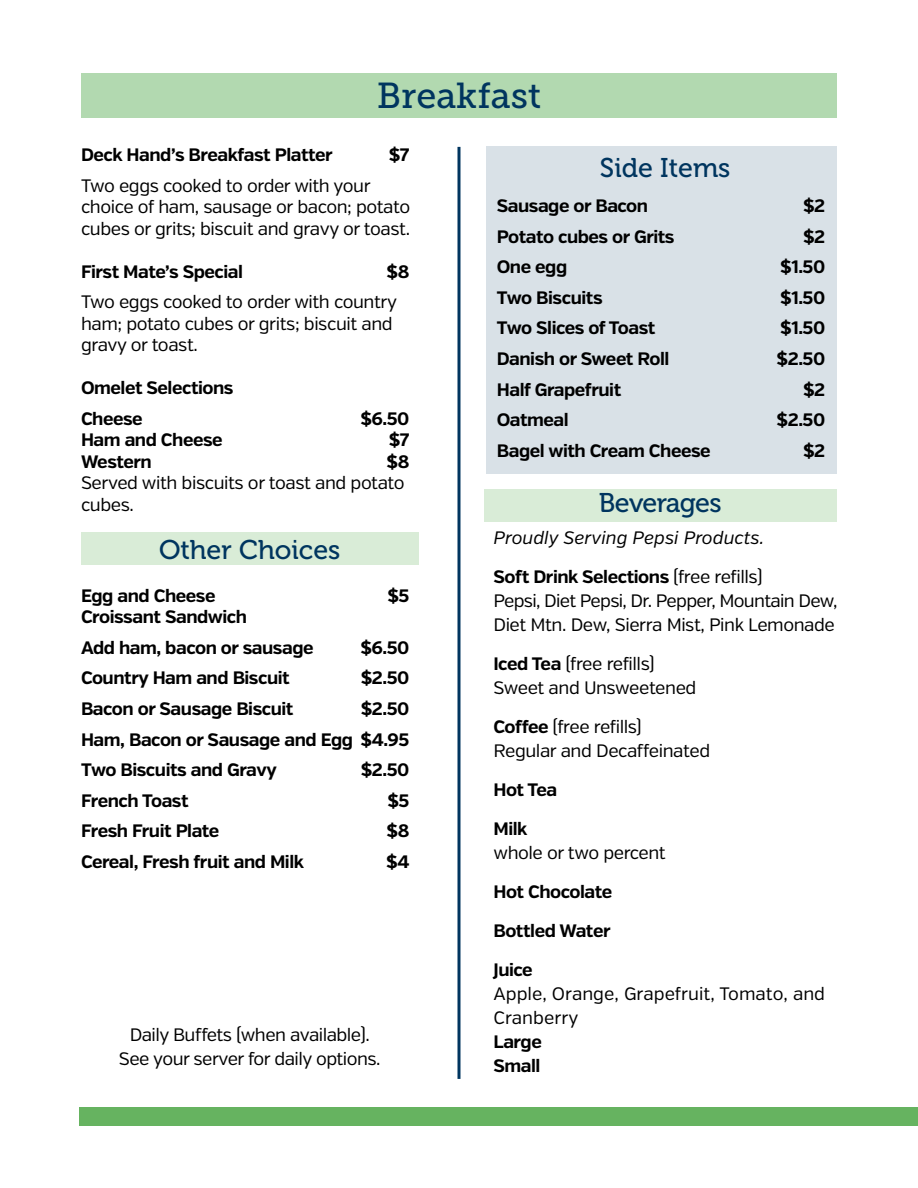
<style>
.page{position:relative;width:918px;height:1188px;background:#fff}
.page>*{position:absolute;margin:0;border:0;box-sizing:border-box;transform-origin:0 0}
.t1{font:36px "Museo Slab 500";color:#00355f}
.t2{font:27px "Museo 500";color:#00355f}
.t3{font:27px "Museo 500";letter-spacing:-.025em;color:#00355f}
.t4{font:700 18px/30.6px "Verb";letter-spacing:-.025em;color:#000}
.t5{font:18px/21.6px "Verb";letter-spacing:-.025em;color:#000}
.t6{font:italic 18px/39px "Verb";color:#000}
.t7{font:18px/24px "Verb";color:#000}
.s1{font-weight:700;font-style:normal}
.s2{font-style:normal}
.s3{font-weight:700}
</style>
<div class="page">
<div style="left:486px;top:146px;width:351px;height:327px;background:#d9e1e7"></div>
<div style="left:81px;top:73px;width:756px;height:45px;background:#b2d9b0"></div>
<div style="left:81px;top:533px;width:337px;height:32px;background:#d9ecd7"></div>
<div style="left:485px;top:489px;width:352px;height:32px;background:#d9ecd7"></div>
<hr style="left:457px;top:147px;width:3px;height:932px;background:#00355f">
<div style="left:80px;top:1107px;width:838px;height:19px;background:#66b360"></div>
<h1 class="t1" style="left:377px;top:76px;width:166px">Breakfast</h1>
<p class="t4" style="left:81px;top:140px;width:253px">Deck Hand’s Breakfast Platter</p>
<p class="t4" style="left:389px;top:140px;width:22px">$7</p>
<p class="t5" style="left:81px;top:175px;width:331px">Two eggs cooked to order with your choice of ham, sausage or bacon; potato cubes or grits; biscuit and gravy or toast.</p>
<p class="t4" style="left:81px;top:256px;width:164px">First Mate’s Special</p>
<p class="t4" style="left:387px;top:256px;width:24px">$8</p>
<p class="t5" style="left:81px;top:291px;width:318px">Two eggs cooked to order with country ham; potato cubes or grits; biscuit and gravy or toast.</p>
<p class="t4" style="left:81px;top:373px;width:154px">Omelet Selections<br>Cheese</p>
<p class="t4" style="left:360px;top:403px;width:51px">$6.50</p>
<p class="t4" style="left:81px;top:425px;width:143px">Ham and Cheese</p>
<p class="t4" style="left:389px;top:425px;width:22px">$7</p>
<p class="t4" style="left:81px;top:447px;width:72px">Western</p>
<p class="t4" style="left:387px;top:447px;width:24px">$8</p>
<p class="t5" style="left:81px;top:473px;width:325px">Served with biscuits or toast and potato cubes.</p>
<h2 class="t2" style="left:159px;top:535px;width:183px">Other Choices</h2>
<p class="t4" style="left:81px;top:580px;width:136px">Egg and Cheese</p>
<p class="t4" style="left:387px;top:580px;width:24px">$5</p>
<p class="t4" style="left:81px;top:602px;width:234px">Croissant Sandwich<br>Add ham, bacon or sausage</p>
<p class="t4" style="left:360px;top:633px;width:51px">$6.50</p>
<p class="t4" style="left:81px;top:663px;width:210px">Country Ham and Biscuit</p>
<p class="t4" style="left:361px;top:663px;width:50px">$2.50</p>
<p class="t4" style="left:81px;top:694px;width:214px">Bacon or Sausage Biscuit</p>
<p class="t4" style="left:81px;top:694px;width:330px;text-align:justify;text-indent:280px">$2.50<br>Ham, Bacon or Sausage and Egg $4.95<br>Two Biscuits and Gravy</p>
<p class="t4" style="left:361px;top:755px;width:50px">$2.50</p>
<p class="t4" style="left:81px;top:786px;width:109px">French Toast</p>
<p class="t4" style="left:387px;top:786px;width:24px">$5</p>
<p class="t4" style="left:81px;top:816px;width:140px">Fresh Fruit Plate</p>
<p class="t4" style="left:387px;top:816px;width:24px">$8</p>
<p class="t4" style="left:81px;top:847px;width:225px">Cereal, Fresh fruit and Milk</p>
<p class="t4" style="left:386px;top:847px;width:25px">$4</p>
<p class="t5" style="left:119px;top:1023px;width:263px;line-height:24px;text-align:center">Daily Buffets (when available).<br>See your server for daily options.</p>
<h2 class="t2" style="left:600px;top:153px;width:132px">Side Items</h2>
<p class="t4" style="left:497px;top:191px;width:153px">Sausage or Bacon</p>
<p class="t4" style="left:803px;top:191px;width:24px">$2</p>
<p class="t4" style="left:497px;top:221px;width:179px">Potato cubes or Grits</p>
<p class="t4" style="left:803px;top:221px;width:24px">$2</p>
<p class="t4" style="left:497px;top:252px;width:72px">One egg</p>
<p class="t4" style="left:780px;top:252px;width:47px">$1.50</p>
<p class="t4" style="left:497px;top:283px;width:107px">Two Biscuits</p>
<p class="t4" style="left:780px;top:283px;width:47px">$1.50</p>
<p class="t4" style="left:497px;top:313px;width:160px">Two Slices of Toast</p>
<p class="t4" style="left:780px;top:313px;width:47px">$1.50</p>
<p class="t4" style="left:497px;top:344px;width:174px">Danish or Sweet Roll</p>
<p class="t4" style="left:777px;top:344px;width:50px">$2.50</p>
<p class="t4" style="left:497px;top:374px;width:126px">Half Grapefruit</p>
<p class="t4" style="left:803px;top:374px;width:24px">$2</p>
<p class="t4" style="left:497px;top:405px;width:74px">Oatmeal</p>
<p class="t4" style="left:777px;top:405px;width:50px">$2.50</p>
<p class="t4" style="left:497px;top:436px;width:215px">Bagel with Cream Cheese</p>
<p class="t4" style="left:803px;top:436px;width:24px">$2</p>
<h2 class="t3" style="left:599px;top:488px;width:124px">Beverages</h2>
<p class="t6" style="left:494px;top:518px;width:272px">Proudly Serving Pepsi Products.<br><span class="s1">Soft Drink Selections</span> <span class="s2">(free refills)</span></p>
<p class="t5" style="left:494px;top:589px;width:346px;line-height:24px">Pepsi, Diet Pepsi, Dr. Pepper, Mountain Dew,<br>Diet Mtn. Dew, Sierra Mist, Pink Lemonade</p>
<p class="t5" style="left:494px;top:652px;width:204px;line-height:24px"><span class="s3">Iced Tea</span> (free refills)<br>Sweet and Unsweetened</p>
<p class="t5" style="left:494px;top:715px;width:218px;line-height:24px"><span class="s3">Coffee</span> (free refills)<br>Regular and Decaffeinated</p>
<p class="t4" style="left:494px;top:770px;width:65px;line-height:39px">Hot Tea<br>Milk</p>
<p class="t5" style="left:494px;top:842px;width:174px">whole or two percent</p>
<p class="t4" style="left:494px;top:872px;width:120px;line-height:39px;text-align:justify">Hot Chocolate Bottled Water Juice</p>
<p class="t7" style="left:494px;top:982px;width:333px">Apple, Orange, Grapefruit, Tomato, and<br>Cranberry</p>
<p class="t4" style="left:494px;top:1030px;width:50px;line-height:24px">Large<br>Small</p>
</div>
